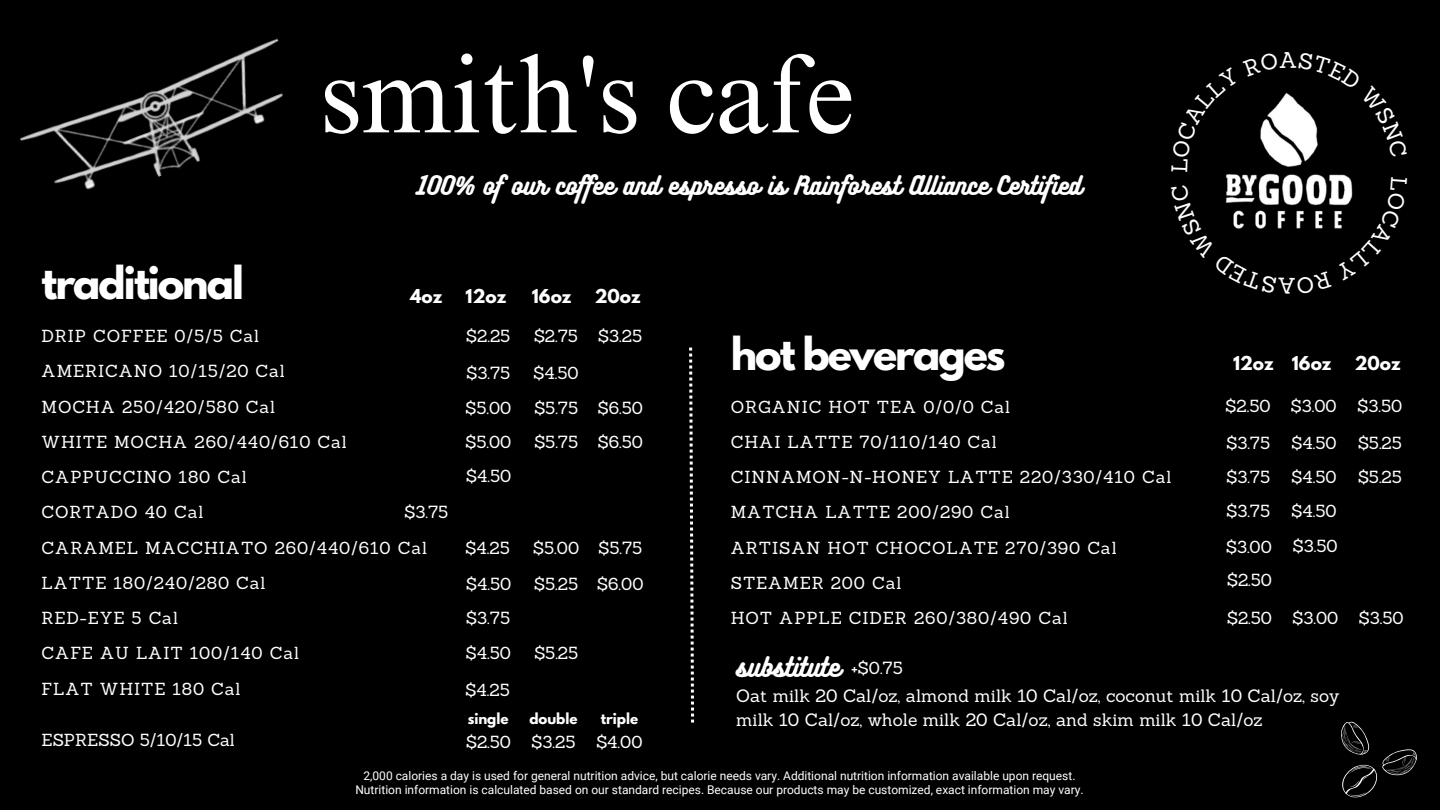
<style>
.page{position:relative;width:1440px;height:810px;background:#000}
.page>*{position:absolute;margin:0;border:0;box-sizing:border-box;transform-origin:0 0}
.t1{font:109.4px "Times NRMT Pro";color:#fff}
.t2{font:700 40px "League Spartan";letter-spacing:-.05em;color:#fff}
.t3{font:24.2px "Bukhari Script";color:#fff}
.t4{font:23px "Bukhari Script";color:#fff}
.t5{font:17.5px/24px "Sanchez";color:#fff}
.t6{font:17px/35.2px "Sanchez";letter-spacing:.05em;color:#fff}
.t7{font:700 17px "League Spartan";color:#fff}
.t8{font:17px "Sanchez";color:#fff}
.t9{font:700 13.5px "League Spartan";color:#fff}
.t10{font:12px "Roboto";color:#fff}
</style>
<div class="page">
<svg style="left:689px;top:348px;width:5px;height:375px"></svg>
<img style="left:1225px;top:173px;width:124px;height:5px">
<svg style="left:1341px;top:721px;width:76px;height:77px"></svg>
<img style="left:20px;top:38px;width:263px;height:152px">
<svg style="left:1260px;top:92px;width:58px;height:75px"></svg>
<svg style="left:1225px;top:178px;width:128px;height:51px"></svg>
<h1 class="t1" style="left:320px;top:54px;width:536px">smith's cafe</h1>
<h6 class="t4" style="left:417px;top:170px;width:666px">100% of our cof ee and espresso is Rainforest Alliance Certified</h6>
<h5 class="t2" style="left:42px;top:263px;width:204px">traditional</h5>
<h5 class="t6" style="left:42px;top:318px;width:387px">DRIP COFFEE 0/5/5 Cal<br>AMERICANO 10/15/20 Cal<br>MOCHA 250/420/580 Cal<br>WHITE MOCHA 260/440/610 Cal<br>CAPPUCCINO 180 Cal<br>CORTADO 40 Cal<br>CARAMEL MACCHIATO 260/440/610 Cal<br>LATTE 180/240/280 Cal<br>RED-EYE 5 Cal<br>CAFE AU LAIT 100/140 Cal<br>FLAT WHITE 180 Cal</h5>
<h6 class="t7" style="left:410px;top:287px;width:34px">4oz</h6>
<h6 class="t6" style="left:404px;top:495px;width:45px">$3.75</h6>
<h5 class="t7" style="left:466px;top:287px;width:42px">12oz</h5>
<h5 class="t7" style="left:532px;top:287px;width:41px">16oz</h5>
<h3 class="t7" style="left:595px;top:287px;width:47px">20oz</h3>
<p class="t6" style="left:466px;top:318px;width:46px">$2.25</p>
<p class="t6" style="left:534px;top:318px;width:45px">$2.75</p>
<h3 class="t6" style="left:598px;top:318px;width:45px">$3.25</h3>
<h6 class="t6" style="left:467px;top:356px;width:45px">$3.75</h6>
<h6 class="t6" style="left:534px;top:356px;width:47px">$4.50</h6>
<h6 class="t6" style="left:466px;top:390px;width:47px">$5.00</h6>
<h6 class="t6" style="left:534px;top:390px;width:45px">$5.75</h6>
<h6 class="t6" style="left:598px;top:390px;width:47px">$6.50</h6>
<h2 class="t6" style="left:466px;top:424px;width:47px">$5.00</h2>
<h5 class="t6" style="left:534px;top:424px;width:45px">$5.75</h5>
<h5 class="t6" style="left:598px;top:424px;width:47px">$6.50</h5>
<h6 class="t6" style="left:466px;top:458px;width:47px">$4.50</h6>
<h5 class="t6" style="left:466px;top:530px;width:46px">$4.25</h5>
<h6 class="t6" style="left:533px;top:530px;width:47px">$5.00</h6>
<h6 class="t6" style="left:598px;top:530px;width:45px">$5.75</h6>
<h6 class="t6" style="left:466px;top:566px;width:47px">$4.50</h6>
<h6 class="t6" style="left:534px;top:566px;width:45px">$5.25</h6>
<h6 class="t6" style="left:597px;top:566px;width:48px">$6.00</h6>
<h6 class="t6" style="left:466px;top:600px;width:45px">$3.75</h6>
<h6 class="t6" style="left:466px;top:635px;width:47px">$4.50</h6>
<h6 class="t6" style="left:466px;top:672px;width:46px">$4.25</h6>
<h6 class="t6" style="left:534px;top:635px;width:45px">$5.25</h6>
<h6 class="t9" style="left:468px;top:712px;width:42px">single</h6>
<h6 class="t9" style="left:529px;top:712px;width:50px">double</h6>
<h6 class="t9" style="left:601px;top:712px;width:39px">triple</h6>
<h6 class="t2" style="left:731px;top:334px;width:276px">hot beverages</h6>
<h6 class="t6" style="left:731px;top:389px;width:442px">ORGANIC HOT TEA 0/0/0 Cal<br>CHAI LATTE 70/110/140 Cal<br>CINNAMON-N-HONEY LATTE 220/330/410 Cal<br>MATCHA LATTE 200/290 Cal<br>ARTISAN HOT CHOCOLATE 270/390 Cal<br>STEAMER 200 Cal<br>HOT APPLE CIDER 260/380/490 Cal</h6>
<h6 class="t3" style="left:736px;top:651px;width:105px">substitute</h6>
<h6 class="t6" style="left:851px;top:651px;width:53px">+$0.75</h6>
<h6 class="t7" style="left:1233px;top:355px;width:42px">12oz</h6>
<h6 class="t7" style="left:1292px;top:355px;width:41px">16oz</h6>
<h6 class="t7" style="left:1355px;top:355px;width:47px">20oz</h6>
<h6 class="t6" style="left:1226px;top:388px;width:46px">$2.50</h6>
<h6 class="t6" style="left:1291px;top:388px;width:47px">$3.00</h6>
<h6 class="t6" style="left:1357px;top:388px;width:46px">$3.50</h6>
<h6 class="t6" style="left:1226px;top:425px;width:45px">$3.75</h6>
<h6 class="t6" style="left:1292px;top:425px;width:47px">$4.50</h6>
<h6 class="t6" style="left:1358px;top:425px;width:45px">$5.25</h6>
<h6 class="t6" style="left:1226px;top:460px;width:45px">$3.75</h6>
<h4 class="t6" style="left:1292px;top:460px;width:47px">$4.50</h4>
<h6 class="t6" style="left:1358px;top:460px;width:45px">$5.25</h6>
<p class="t6" style="left:1226px;top:494px;width:45px">$3.75</p>
<p class="t6" style="left:1292px;top:494px;width:47px">$4.50</p>
<h6 class="t6" style="left:1226px;top:529px;width:47px">$3.00</h6>
<h6 class="t6" style="left:1227px;top:562px;width:46px">$2.50</h6>
<h6 class="t6" style="left:1293px;top:528px;width:46px">$3.50</h6>
<p class="t6" style="left:1227px;top:601px;width:46px">$2.50</p>
<p class="t6" style="left:1292px;top:601px;width:47px">$3.00</p>
<h6 class="t6" style="left:1359px;top:601px;width:46px">$3.50</h6>
<h6 class="t5" style="left:736px;top:683px;width:605px">Oat milk 20 Cal/oz, almond milk 10 Cal/oz, coconut milk 10 Cal/oz, soy milk 10 Cal/oz, whole milk 20 Cal/oz, and skim milk 10 Cal/oz</h6>
<h6 class="t8" style="left:42px;top:729px;width:195px">ESPRESSO 5/10/15 Cal</h6>
<h6 class="t6" style="left:466px;top:724px;width:46px">$2.50</h6>
<h6 class="t6" style="left:532px;top:724px;width:45px">$3.25</h6>
<h6 class="t6" style="left:596px;top:724px;width:48px">$4.00</h6>
<h2 class="t10" style="left:363px;top:769px;width:714px">2,000 calories a day is used for general nutrition advice, but calorie needs vary. Additional nutrition information available upon request.</h2>
<h6 class="t10" style="left:355px;top:783px;width:730px">Nutrition information is calculated based on our standard recipes. Because our products may be customized, exact information may vary.</h6>
</div>
